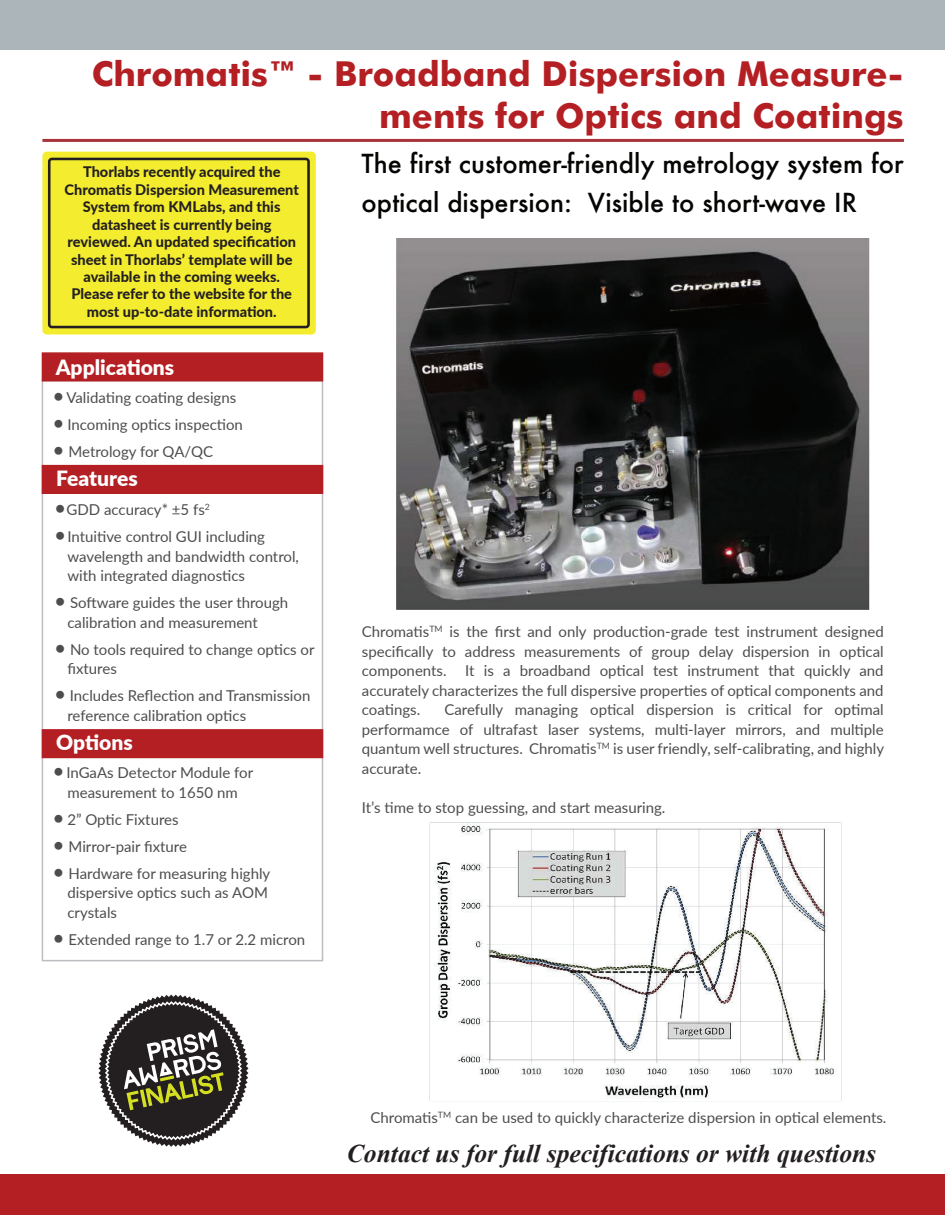
<style>
.page{position:relative;width:945px;height:1215px;background:#fff}
.page>*{position:absolute;margin:0;border:0;box-sizing:border-box;transform-origin:0 0}
.t1{font:700 34.5px/41.4px "Futura BT";color:#b41f23;text-align:right}
.t2{font:500 25.5px/39px "Futura";color:#040503}
.t3{font:italic 700 25.5px "Times New Roman";color:#231f20}
.t4{font:900 21px "Lato";color:#fff}
.t5{font:15px/19.5px "Lato";color:#4d4d4f}
.t6{font:800 14.55px/17.5px "Lato";color:#231f20;text-align:center}
.s1{font-size:21px}
</style>
<div class="page">
<div style="left:42px;top:380px;width:281px;height:581px;background:#fff;border:2px solid #bcbdc0"></div>
<div style="left:0;top:1175px;width:945px;height:40px;background:#b41f23"></div>
<div style="left:42px;top:352px;width:281px;height:29px;background:#b41f23;border:2px solid #b41f23"></div>
<div style="left:42px;top:465px;width:281px;height:29px;background:#b41f23"></div>
<div style="left:0;top:0;width:945px;height:50px;background:#acb5b9"></div>
<img style="left:396px;top:238px;width:473px;height:372px">
<div style="left:42px;top:729px;width:281px;height:29px;background:#b41f23;border:2px solid #b41f23"></div>
<svg style="left:98px;top:995px;width:150px;height:152px"></svg>
<img style="left:434px;top:823px;width:401px;height:276px">
<hr style="left:42px;top:139px;width:862px;height:3px;background:#a83439">
<div style="left:42px;top:152px;width:274px;height:183px;background:#f4ed2f;border-radius:4px"></div>
<div style="left:48px;top:158px;width:262px;height:170px;border:3px solid #231f20;border-radius:3px"></div>
<h1 class="t1" style="left:92px;top:53px;width:813px">Chromatis™ - Broadband Dispersion Measure&shy;ments for Optics and Coatings</h1>
<p class="t6" style="left:65px;top:162px;width:236px">Thorlabs recently acquired the<br>Chromatis Dispersion Measurement<br>System from KMLabs, and this datasheet is currently being reviewed. An updated specification sheet in Thorlabs’ template will be available in the coming weeks.<br>Please refer to the website for the most up-to-date information.</p>
<h2 class="t2" style="left:362px;top:143px;width:544px">The first customer-friendly metrology system for optical dispersion: Visible to short-wave IR</h2>
<h3 class="t4" style="left:56px;top:351px;width:120px">Applications</h3>
<p class="t5" style="left:52px;top:387px;width:185px"><span class="s1">•</span> Validating coating designs</p>
<p class="t5" style="left:52px;top:414px;width:192px"><span class="s1">•</span> Incoming optics inspection</p>
<p class="t5" style="left:52px;top:441px;width:162px"><span class="s1">•</span> Metrology for QA/QC</p>
<h3 class="t4" style="left:56px;top:463px;width:83px">Features</h3>
<p class="t5" style="left:54px;top:499px;width:158px"><span class="s1">•</span> GDD accuracy* ±5 fs<sup>2</sup></p>
<p class="t5" style="left:67px;top:526px;width:233px;text-indent:-13px"><span class="s1">•</span> Intuitive control GUI including wavelength and bandwidth control, with integrated diagnostics</p>
<p class="t5" style="left:67px;top:592px;width:222px;text-indent:-13px"><span class="s1">•</span> Software guides the user through calibration and measurement</p>
<p class="t5" style="left:67px;top:639px;width:249px;text-indent:-13px"><span class="s1">•</span> No tools required to change optics or fixtures</p>
<p class="t5" style="left:67px;top:685px;width:244px;text-indent:-13px"><span class="s1">•</span> Includes Reflection and Transmission reference calibration optics</p>
<h3 class="t4" style="left:56px;top:727px;width:78px">Options</h3>
<p class="t5" style="left:52px;top:762px;width:202px;text-align:center"><span class="s1">•</span> InGaAs Detector Module for measurement to 1650 nm</p>
<p class="t5" style="left:52px;top:809px;width:128px"><span class="s1">•</span> 2” Optic Fixtures</p>
<p class="t5" style="left:52px;top:836px;width:136px"><span class="s1">•</span> Mirror-pair fixture</p>
<p class="t5" style="left:67px;top:863px;width:204px;text-indent:-15px"><span class="s1">•</span> Hardware for measuring highly dispersive optics such as AOM crystals</p>
<p class="t5" style="left:52px;top:929px;width:254px"><span class="s1">•</span> Extended range to 1.7 or 2.2 micron</p>
<p class="t5" style="left:362px;top:621px;width:523px;text-align:justify">Chromatis<sup>TM</sup> is the first and only production-grade test instrument designed specifically to address measurements of group delay dispersion in optical components. It is a broadband optical test instrument that quickly and accurately characterizes the full dispersive properties of optical components and coatings.</p>
<p class="t5" style="left:362px;top:699px;width:524px;text-align:justify;text-indent:82px">Carefully managing optical dispersion is critical for optimal performamce of ultrafast laser systems, multi-layer mirrors, and multiple quantum well structures. Chromatis<sup>TM</sup> is user friendly, self-calibrating, and highly accurate.</p>
<p class="t5" style="left:362px;top:797px;width:305px">It’s time to stop guessing, and start measuring.</p>
<p class="t5" style="left:370px;top:1107px;width:518px">Chromatis<sup>TM</sup> can be used to quickly characterize dispersion in optical elements.</p>
<h2 class="t3" style="left:347px;top:1136px;width:531px">Contact us for full specifications or with questions</h2>
</div>
